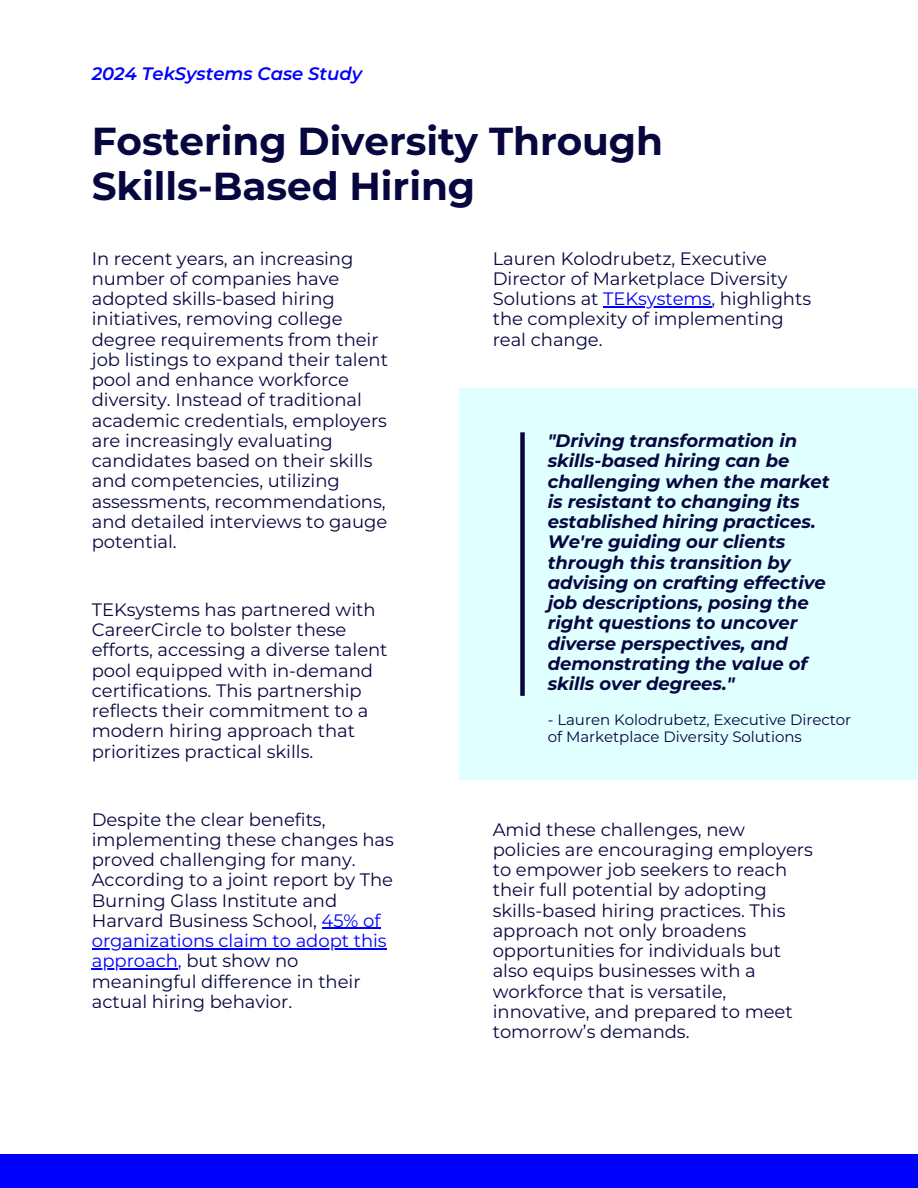
<style>
.page{position:relative;width:918px;height:1188px;background:#fff}
.page>*{position:absolute;margin:0;border:0;box-sizing:border-box;transform-origin:0 0}
.t1{font:700 39px/45px "Montserrat";color:#070740}
.t2{font:18px/20.2px "Montserrat";color:#070740}
.t3{font:italic 700 18px/20.2px "Montserrat";color:#070740}
.t4{font:18px "Montserrat";color:#0001fc}
.t5{font:italic 600 18px "Montserrat";color:#0001fc}
.t6{font:15px/16.8px "Montserrat";color:#070740}
.s1{color:#0001fc}
</style>
<div class="page">
<div style="left:0;top:1155px;width:918px;height:33px;background:#0001fc"></div>
<div style="left:459px;top:389px;width:459px;height:391px;background:#e0ffff"></div>
<div style="left:520px;top:432px;width:5px;height:264px;background:#070740"></div>
<hr style="left:322px;top:928px;width:58px;height:1px;background:#0001fc">
<hr style="left:92px;top:948px;width:295px;height:1px;background:#0001fc">
<hr style="left:92px;top:968px;width:86px;height:2px;background:#0001fc">
<hr style="left:603px;top:306px;width:108px;height:1px;background:#0001fc">
<p class="t5" style="left:92px;top:63px;width:272px">2024 TekSystems Case Study</p>
<h3 class="t1" style="left:92px;top:119px;width:573px">Fostering Diversity Through<br>Skills-Based Hiring</h3>
<h2 class="t2" style="left:92px;top:248px;width:298px">In recent years, an increasing number of companies have adopted skills-based hiring initiatives, removing college degree requirements from their job listings to expand their talent pool and enhance workforce diversity. Instead of traditional academic credentials, employers are increasingly evaluating candidates based on their skills and competencies, utilizing assessments, recommendations, and detailed interviews to gauge potential.</h2>
<h1 class="t2" style="left:92px;top:599px;width:297px">TEKsystems has partnered with<br>CareerCircle to bolster these efforts, accessing a diverse talent pool equipped with in-demand certifications. This partnership reflects their commitment to a modern hiring approach that prioritizes practical skills.</h1>
<h3 class="t2" style="left:92px;top:809px;width:304px">Despite the clear benefits, implementing these changes has proved challenging for many.<br>According to a joint report by The<br>Burning Glass Institute and<br>Harvard Business School, <span class="s1">45% of</span></h3>
<h3 class="t4" style="left:92px;top:930px;width:296px">organizations claim to adopt this</h3>
<h3 class="t2" style="left:92px;top:951px;width:270px"><span class="s1">approach,</span> but show no meaningful difference in their actual hiring behavior.</h3>
<h2 class="t2" style="left:493px;top:248px;width:320px">Lauren Kolodrubetz, Executive<br>Director of Marketplace Diversity<br>Solutions at <span class="s1">TEKsystems</span>, highlights</h2>
<p class="t2" style="left:493px;top:309px;width:293px">the complexity of implementing real change.</p>
<p class="t3" style="left:548px;top:430px;width:283px">"Driving transformation in skills-based hiring can be challenging when the market is resistant to changing its established hiring practices.<br>We're guiding our clients through this transition by advising on crafting effective job descriptions, posing the right questions to uncover diverse perspectives, and demonstrating the value of skills over degrees."</p>
<p class="t6" style="left:548px;top:711px;width:305px">- Lauren Kolodrubetz, Executive Director of Marketplace Diversity Solutions</p>
<h3 class="t2" style="left:493px;top:819px;width:322px">Amid these challenges, new policies are encouraging employers to empower job seekers to reach their full potential by adopting skills-based hiring practices. This approach not only broadens opportunities for individuals but also equips businesses with a workforce that is versatile, innovative, and prepared to meet tomorrow’s demands.</h3>
</div>
